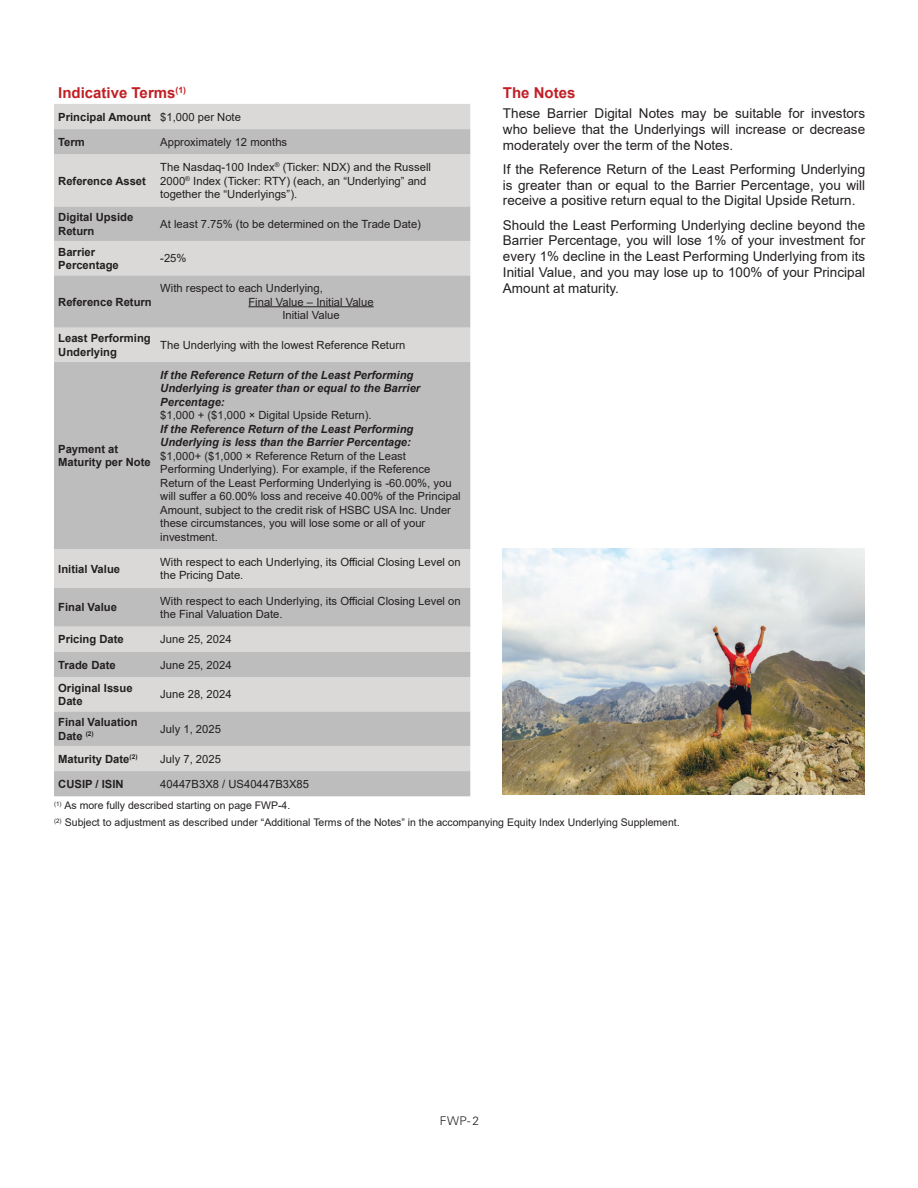
<style>
.page{position:relative;width:918px;height:1188px;background:#fff}
.page>*{position:absolute;margin:0;border:0;box-sizing:border-box;transform-origin:0 0}
.t1{font:700 15px "Arial";color:#c02025}
.t2{font:13.5px/15.8px "Arial";color:#231f20;text-align:justify}
.t3{font:300 12px "Univers";color:#231f20}
.t4{font:11.25px/13.5px "Arial";color:#231f20}
.t5{font:700 11.25px/13.5px "Arial";color:#231f20}
.t6{font:italic 700 11.25px/13.5px "Arial";color:#231f20}
.t7{font:10.5px/17px "Arial";color:#231f20}
.s1{font-weight:400}
</style>
<div class="page">
<div style="left:54px;top:104px;width:416px;height:25px;background:#dad9d8"></div>
<svg style="left:54px;top:129px;width:416px;height:667px;background:#c8c7c7"></svg>
<hr style="left:248px;top:306px;width:126px;height:1px;background:#231f20">
<img style="left:503px;top:548px;width:361px;height:247px">
<h1 class="t1" style="left:58px;top:82px;width:129px">Indicative Terms<sup>(1)</sup></h1>
<h1 class="t1" style="left:503px;top:82px;width:74px">The Notes</h1>
<p class="t5" style="left:58px;top:110px;width:184px">Principal Amount <span class="s1">$1,000 per Note</span></p>
<p class="t5" style="left:58px;top:135px;width:28px">Term</p>
<p class="t4" style="left:160px;top:135px;width:128px">Approximately 12 months</p>
<p class="t5" style="left:58px;top:174px;width:89px">Reference Asset</p>
<p class="t2" style="left:503px;top:105px;width:364px">These Barrier Digital Notes may be suitable for investors who believe that the Underlyings will increase or decrease moderately over the term of the Notes.</p>
<p class="t2" style="left:503px;top:161px;width:364px">If the Reference Return of the Least Performing Underlying is greater than or equal to the Barrier Percentage, you will receive a positive return equal to the Digital Upside Return.</p>
<p class="t2" style="left:503px;top:217px;width:364px">Should the Least Performing Underlying decline beyond the Barrier Percentage, you will lose 1% of your investment for every 1% decline in the Least Performing Underlying from its Initial Value, and you may lose up to 100% of your Principal Amount at maturity.</p>
<p class="t4" style="left:160px;top:160px;width:272px">The Nasdaq-100 Index<sup>®</sup> (Ticker: NDX) and the Russell<br>2000<sup>®</sup> Index (Ticker: RTY) (each, an “Underlying” and together the “Underlyings”).</p>
<p class="t5" style="left:58px;top:211px;width:77px">Digital Upside<br>Return</p>
<p class="t4" style="left:160px;top:217px;width:262px">At least 7.75% (to be determined on the Trade Date)</p>
<p class="t5" style="left:58px;top:245px;width:62px">Barrier<br>Percentage</p>
<p class="t4" style="left:160px;top:252px;width:28px">-25%</p>
<p class="t5" style="left:58px;top:295px;width:95px">Reference Return</p>
<p class="t4" style="left:160px;top:281px;width:164px">With respect to each Underlying,</p>
<p class="t4" style="left:248px;top:295px;width:127px">Final Value – Initial Value</p>
<p class="t4" style="left:282px;top:308px;width:59px">Initial Value</p>
<p class="t5" style="left:58px;top:332px;width:94px">Least Performing<br>Underlying</p>
<p class="t4" style="left:160px;top:338px;width:247px">The Underlying with the lowest Reference Return</p>
<p class="t5" style="left:58px;top:442px;width:94px">Payment at<br>Maturity per Note</p>
<p class="t6" style="left:160px;top:368px;width:262px">If the Reference Return of the Least Performing<br>Underlying is greater than or equal to the Barrier<br>Percentage:</p>
<p class="t4" style="left:160px;top:408px;width:213px">$1,000 + ($1,000 × Digital Upside Return).</p>
<p class="t6" style="left:160px;top:422px;width:255px">If the Reference Return of the Least Performing<br>Underlying is less than the Barrier Percentage:</p>
<p class="t4" style="left:160px;top:449px;width:302px">$1,000+ ($1,000 × Reference Return of the Least Performing Underlying). For example, if the Reference Return of the Least Performing Underlying is -60.00%, you will suffer a 60.00% loss and receive 40.00% of the Principal Amount, subject to the credit risk of HSBC USA Inc. Under these circumstances, you will lose some or all of your investment.</p>
<p class="t5" style="left:58px;top:562px;width:63px">Initial Value</p>
<p class="t4" style="left:160px;top:555px;width:302px">With respect to each Underlying, its Official Closing Level on the Pricing Date.</p>
<p class="t5" style="left:58px;top:601px;width:60px">Final Value</p>
<p class="t4" style="left:160px;top:594px;width:302px">With respect to each Underlying, its Official Closing Level on the Final Valuation Date.</p>
<p class="t5" style="left:58px;top:633px;width:67px">Pricing Date</p>
<p class="t4" style="left:160px;top:633px;width:73px">June 25, 2024</p>
<p class="t5" style="left:58px;top:658px;width:59px">Trade Date</p>
<p class="t4" style="left:160px;top:658px;width:73px">June 25, 2024</p>
<p class="t5" style="left:58px;top:681px;width:76px">Original Issue<br>Date</p>
<p class="t4" style="left:160px;top:688px;width:73px">June 28, 2024</p>
<p class="t5" style="left:58px;top:715px;width:81px">Final Valuation<br>Date <sup>(2)</sup></p>
<p class="t4" style="left:160px;top:722px;width:62px">July 1, 2025</p>
<p class="t5" style="left:58px;top:752px;width:81px">Maturity Date<sup>(2)</sup></p>
<p class="t4" style="left:160px;top:752px;width:62px">July 7, 2025</p>
<p class="t5" style="left:58px;top:777px;width:67px">CUSIP / ISIN</p>
<p class="t4" style="left:160px;top:777px;width:150px">40447B3X8 / US40447B3X85</p>
<p class="t7" style="left:54px;top:797px;width:627px"><sup>(1)</sup> As more fully described starting on page FWP-4.<br><sup>(2)</sup> Subject to adjustment as described under “Additional Terms of the Notes” in the accompanying Equity Index Underlying Supplement.</p>
<p class="t3" style="left:440px;top:1114px;width:41px">FWP- 2</p>
</div>
